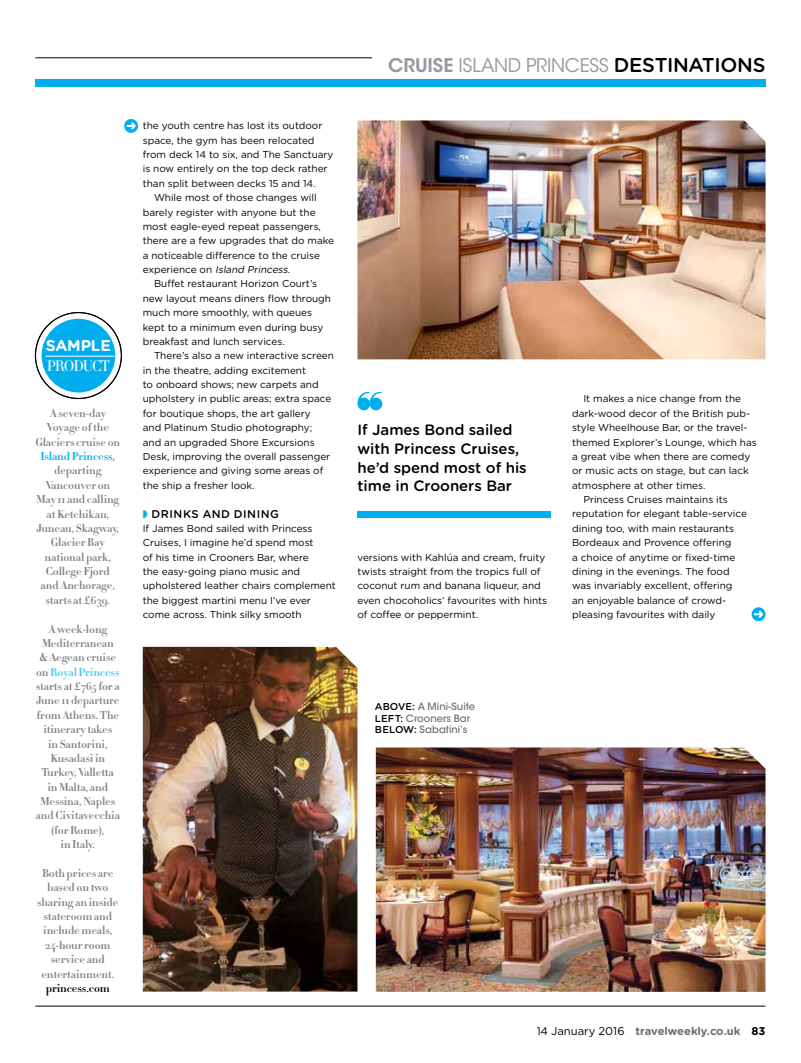
<style>
.page{position:relative;width:801px;height:1063px;background:#fff}
.page>*{position:absolute;margin:0;border:0;box-sizing:border-box;transform-origin:0 0}
.t1{font:18.75px "ITC Avant Garde Std";letter-spacing:-.01em;color:#9898a4}
.t2{font:700 15.62px "Gotham Rounded";letter-spacing:-.02em;color:#fff}
.t3{font:500 15px/18.8px "Gotham Rounded";letter-spacing:-.005em;color:#000}
.t4{font:300 15px "Didot HTF 11";letter-spacing:-.07em;color:#fff}
.t5{font:700 11.25px/14.4px "Didot HTF 06";letter-spacing:-.01em;color:#808285;text-align:center}
.t6{font:700 11.25px "Gotham Rounded";letter-spacing:-.005em;color:#6d6e71}
.t7{font:500 11.25px "Gotham Rounded";color:#000}
.t8{font:700 11.25px "Didot HTF 06";letter-spacing:-.01em;color:#000}
.t9{font:10px/14.4px "Gotham Rounded";letter-spacing:-.005em;color:#000}
.t10{font:500 10px/11.9px "ITC Avant Garde Std";color:#6d6e71}
.t11{font:italic 10px "Gotham Rounded";color:#000}
.s1{color:#00aeef}
.s2{color:#44c8f5}
.s3{font-style:normal}
.s4{font-weight:600}
.s5{font-family:"Gotham Rounded";font-weight:500;font-size:20px;color:#000}
.s6{font-family:"Gotham Rounded";color:#000}
.s7{font-weight:400;color:#000}
.s8{color:#000}
</style>
<div class="page">
<hr style="left:35px;top:1006px;width:730px;height:1px;background:#000">
<div style="left:35px;top:79px;width:730px;height:7px;background:#00aeef"></div>
<hr style="left:35px;top:58px;width:337px;height:1px;background:#000">
<div style="left:42px;top:319px;width:73px;height:73px;background:#00aeef;border-radius:50%"></div>
<hr style="left:46px;top:356px;width:69px;height:1px;background:#fff">
<div style="left:357px;top:511px;width:194px;height:6px;background:#00aeef"></div>
<svg style="left:357px;top:392px;width:25px;height:18px"></svg>
<div style="left:124px;top:119px;width:14px;height:14px;background:#00aeef;border-radius:50%"></div>
<svg style="left:126px;top:122px;width:10px;height:7px"></svg>
<svg style="left:751px;top:607px;width:14px;height:14px"></svg>
<svg style="left:754px;top:611px;width:9px;height:7px"></svg>
<img style="left:357px;top:120px;width:408px;height:239px">
<img style="left:143px;top:647px;width:214px;height:345px">
<img style="left:376px;top:748px;width:389px;height:244px">
<h2 class="t2" style="left:46px;top:334px;width:66px">sample</h2>
<h3 class="t4" style="left:47px;top:357px;width:65px">PRODUCT</h3>
<p class="t5" style="left:35px;top:406px;width:86px">A seven-day<br>Voyage of the<br>Glaciers cruise on<br><span class="s1">Island Princess</span>, departing<br>Vancouver on<br>May 11 and calling at Ketchikan,<br>Juneau, Skagway,<br>Glacier Bay national park,<br>College Fjord and Anchorage, starts at £639.</p>
<p class="t5" style="left:36px;top:622px;width:86px">A week-long<br>Mediterranean<br>&amp; Aegean cruise on <span class="s2">Royal Princess </span>starts at £765 for a<br>June 11 departure from Athens. The itinerary takes<br>in Santorini,<br>Kusadasi in<br>Turkey, Valletta in Malta, and<br>Messina, Naples and Civitavecchia (for Rome),<br>in Italy.</p>
<p class="t5" style="left:37px;top:866px;width:83px">Both prices are based on two sharing an inside stateroom and include meals,<br>24-hour room service and entertainment.</p>
<p class="t8" style="left:46px;top:981px;width:65px">princess.com</p>
<p class="t9" style="left:143px;top:118px;width:181px">the youth centre has lost its outdoor</p>
<p class="t9" style="left:143px;top:133px;width:173px">space, the gym has been relocated</p>
<p class="t9" style="left:143px;top:147px;width:192px">from deck 14 to six, and The Sanctuary</p>
<p class="t9" style="left:143px;top:161px;width:186px">is now entirely on the top deck rather</p>
<p class="t9" style="left:143px;top:176px;width:174px">than split between decks 15 and 14.</p>
<p class="t9" style="left:154px;top:190px;width:164px">While most of those changes will</p>
<p class="t9" style="left:143px;top:204px;width:174px">barely register with anyone but the</p>
<p class="t9" style="left:143px;top:219px;width:180px">most eagle-eyed repeat passengers,</p>
<p class="t9" style="left:143px;top:233px;width:193px">there are a few upgrades that do make</p>
<p class="t9" style="left:143px;top:248px;width:179px">a noticeable difference to the cruise</p>
<p class="t11" style="left:143px;top:263px;width:149px"><span class="s3">ex p e r i e n ce o n</span> Island Princess<span class="s3">.</span></p>
<p class="t9" style="left:154px;top:276px;width:165px">Buffet restaurant Horizon Court’s</p>
<p class="t9" style="left:143px;top:291px;width:190px">new layout means diners flow through</p>
<p class="t9" style="left:143px;top:305px;width:171px">much more smoothly, with queues</p>
<p class="t9" style="left:143px;top:319px;width:182px">kept to a minimum even during busy</p>
<p class="t9" style="left:143px;top:334px;width:143px">breakfast and lunch services.</p>
<p class="t9" style="left:154px;top:348px;width:181px">There’s also a new interactive screen</p>
<p class="t9" style="left:143px;top:363px;width:165px">in the theatre, adding excitement</p>
<p class="t9" style="left:143px;top:377px;width:177px">to onboard shows; new carpets and</p>
<p class="t9" style="left:143px;top:391px;width:190px">upholstery in public areas; extra space</p>
<p class="t9" style="left:143px;top:406px;width:169px">for boutique shops, the art gallery</p>
<p class="t9" style="left:143px;top:420px;width:171px">and Platinum Studio photography;</p>
<p class="t9" style="left:143px;top:434px;width:173px">and an upgraded Shore Excursions</p>
<p class="t9" style="left:143px;top:449px;width:189px">Desk, improving the overall passenger</p>
<p class="t9" style="left:143px;top:463px;width:182px">experience and giving some areas of</p>
<p class="t9" style="left:143px;top:478px;width:113px">the ship a fresher look.</p>
<p class="t7" style="left:152px;top:505px;width:61px">DRINKS AND</p>
<p class="t7" style="left:234px;top:505px;width:8px">DININ</p>
<p class="t7" style="left:270px;top:505px;width:10px">G</p>
<p class="t9" style="left:143px;top:521px;width:195px">If James Bond sailed with Princess Cruises, I imagine he’d spend most<br>of his time in Crooners Bar, where<br>the easy-going piano music and upholstered leather chairs complement the biggest martini menu I’ve ever come across. Think silky smooth</p>
<h1 class="t1" style="left:388px;top:53px;width:379px"><span class="s4">CRUISE</span> ISLAND PRINCESS <span class="s5">destinations</span></h1>
<h3 class="t3" style="left:357px;top:420px;width:171px">If James Bond sailed with Princess Cruises, he’d spend most of his time in Crooners Bar</h3>
<p class="t9" style="left:357px;top:549px;width:191px">versions with Kahlúa and cream, fruity twists straight from the tropics full of coconut rum and banana liqueur, and even chocoholics’ favourites with hints of coffee or peppermint.</p>
<p class="t9" style="left:583px;top:391px;width:159px">It makes a nice change from the</p>
<p class="t9" style="left:572px;top:406px;width:179px">dark-wood decor of the British pub-</p>
<p class="t9" style="left:572px;top:420px;width:177px">style Wheelhouse Bar, or the travel-</p>
<p class="t9" style="left:572px;top:434px;width:186px">themed Explorer’s Lounge, which has</p>
<p class="t9" style="left:572px;top:449px;width:180px">a great vibe when there are comedy</p>
<p class="t9" style="left:572px;top:463px;width:178px">or music acts on stage, but can lack</p>
<p class="t9" style="left:572px;top:478px;width:135px">atmosphere at other times.</p>
<p class="t9" style="left:583px;top:492px;width:146px">Princess Cruises maintains its</p>
<p class="t9" style="left:572px;top:506px;width:176px">reputation for elegant table-service</p>
<p class="t9" style="left:572px;top:521px;width:163px">dining too, with main restaurants</p>
<p class="t9" style="left:572px;top:535px;width:161px">Bordeaux and Provence offering</p>
<p class="t9" style="left:572px;top:549px;width:165px">a choice of anytime or fixed-time</p>
<p class="t9" style="left:572px;top:564px;width:159px">dining in the evenings. The food</p>
<p class="t9" style="left:572px;top:578px;width:162px">was invariably excellent, offering</p>
<p class="t9" style="left:572px;top:592px;width:156px">an enjoyable balance of crowd-</p>
<p class="t9" style="left:572px;top:607px;width:145px">pleasing favourites with daily</p>
<p class="t10" style="left:375px;top:700px;width:102px"><span class="s6">ABOVE:</span> A Mini-Suite<br><span class="s6">LEFT:</span> Crooners Bar<br><span class="s6">BELOW:</span> Sabatini’s</p>
<p class="t6" style="left:537px;top:1023px;width:230px"><span class="s7">14 January 2016</span> travelweekly.co.uk <span class="s8">83</span></p>
</div>
